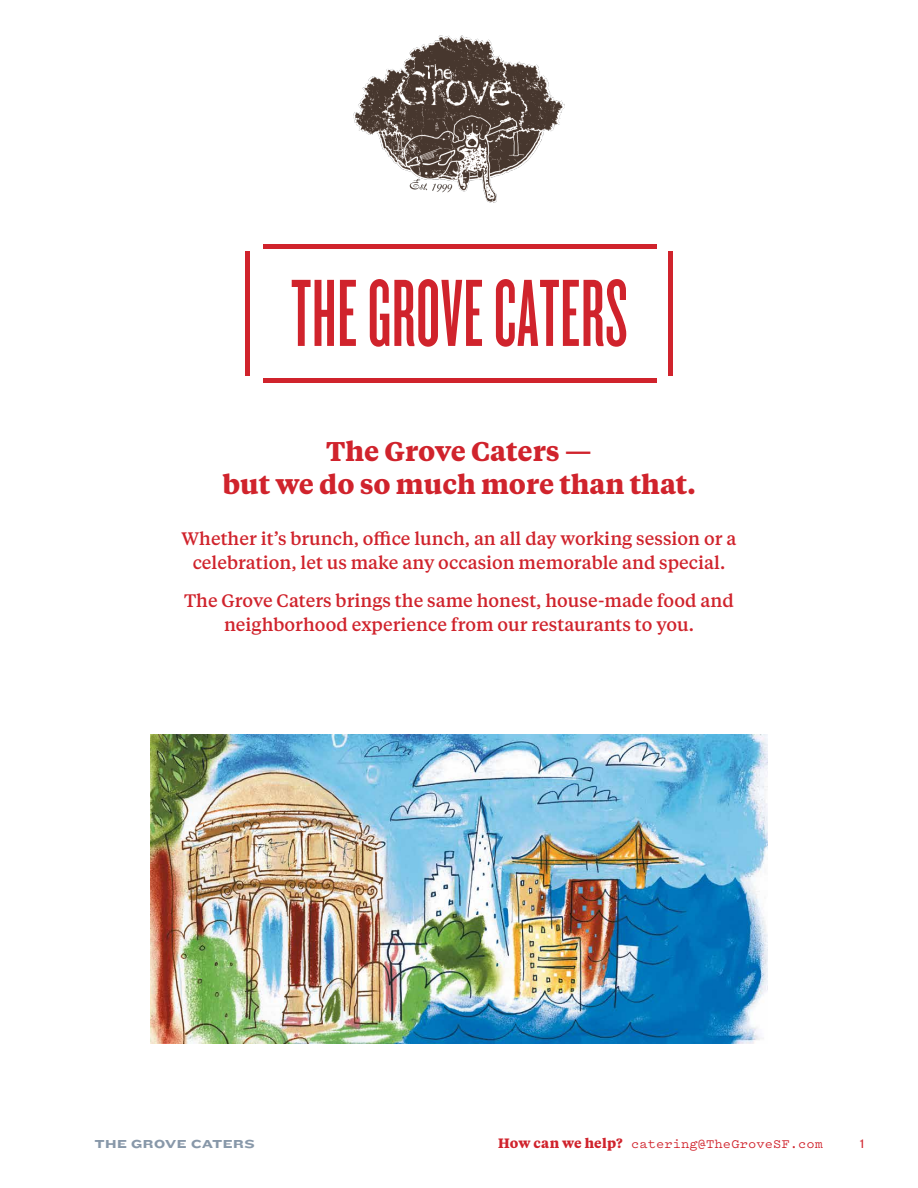
<style>
.page{position:relative;width:918px;height:1188px;background:#fff}
.page>*{position:absolute;margin:0;border:0;box-sizing:border-box;transform-origin:0 0}
.t1{font:700 27px/33px "Tiempos Text";color:#d0232c;text-align:center}
.t2{font:500 18px/24px "Tiempos Text";color:#d0232c;text-align:center}
.t3{font:500 13.5px "Pitch";letter-spacing:.005em;color:#d0232c}
.t4{font:13.5px "Founders Grotesk";color:#d0232c}
.t5{font:12px "Knockout HTF54 Sumo";letter-spacing:.04em;color:#8898a9}
.s1{font-family:"Tiempos Text";font-weight:700}
</style>
<div class="page">
<img style="left:353px;top:36px;width:212px;height:167px">
<img style="left:150px;top:734px;width:618px;height:309px">
<svg style="left:292px;top:280px;width:42px;height:66px"></svg>
<svg style="left:340px;top:280px;width:16px;height:66px"></svg>
<svg style="left:370px;top:279px;width:112px;height:68px"></svg>
<svg style="left:496px;top:279px;width:130px;height:68px"></svg>
<hr style="left:263px;top:244px;width:394px;height:4px;background:#d0232c">
<hr style="left:263px;top:378px;width:394px;height:4px;background:#d0232c">
<hr style="left:668px;top:252px;width:4px;height:124px;background:#d0232c">
<hr style="left:246px;top:252px;width:4px;height:124px;background:#d0232c">
<h1 class="t1" style="left:222px;top:434px;width:475px">The Grove Caters —<br>but we do so much more than that.</h1>
<p class="t2" style="left:182px;top:526px;width:556px">Whether it’s brunch, office lunch, an all day working session or a celebration, let us make any occasion memorable and special.</p>
<p class="t2" style="left:184px;top:587px;width:551px">The Grove Caters brings the same honest, house-made food and neighborhood experience from our restaurants to you.</p>
<p class="t5" style="left:94px;top:1137px;width:162px">THE GROVE CATERS</p>
<p class="t3" style="left:498px;top:1134px;width:326px"><span class="s1">How can we help?</span> catering@TheGroveSF.com</p>
<p class="t4" style="left:860px;top:1135px;width:5px">1</p>
</div>
